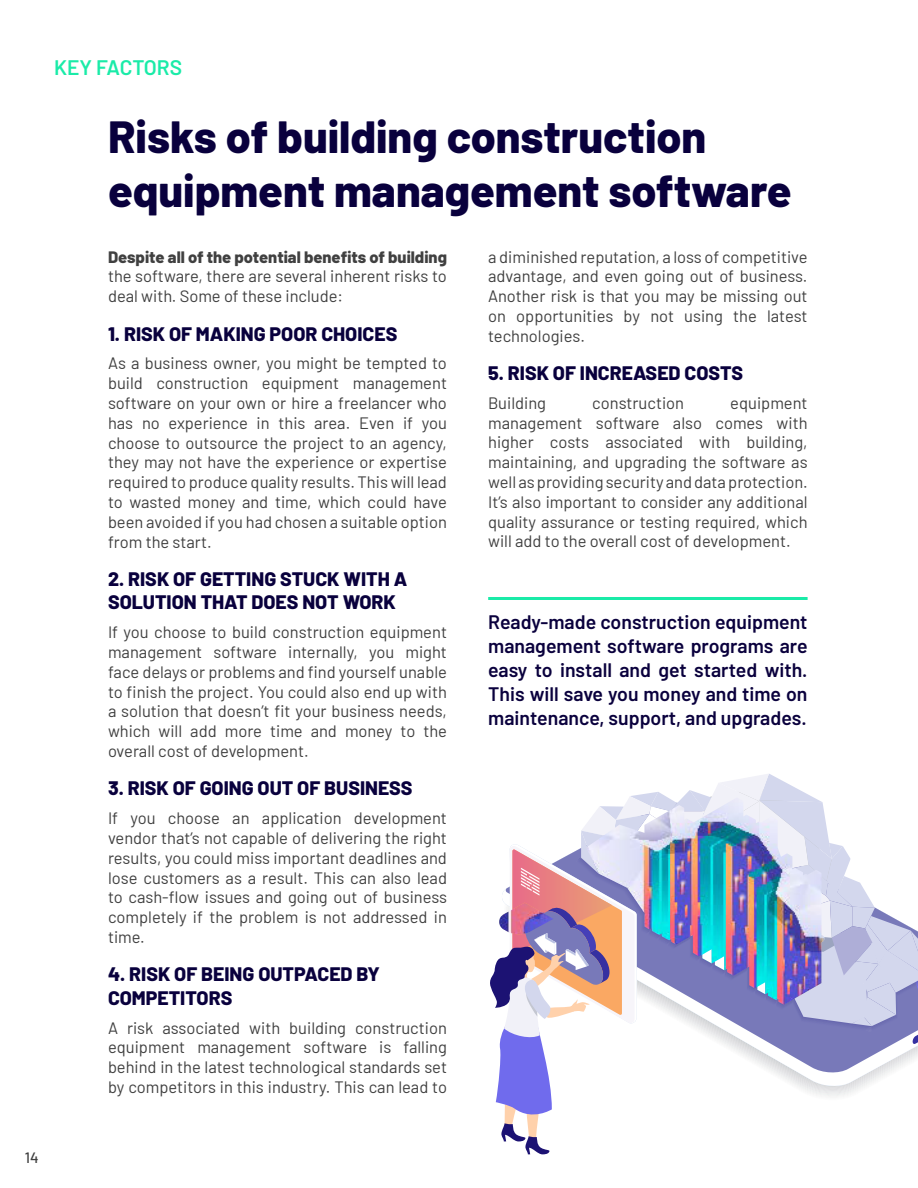
<style>
.page{position:relative;width:918px;height:1188px;background:#fff}
.page>*{position:absolute;margin:0;border:0;box-sizing:border-box;transform-origin:0 0}
.t1{font:800 45px/54px "Barlow";color:#09003d}
.t2{font:600 21px "Barlow";letter-spacing:-.005em;color:#1aeba8}
.t3{font:800 19.5px/23.4px "Barlow";color:#09003d}
.t4{font:600 19.5px/24px "Barlow";color:#0a003d;text-align:justify}
.t5{font:16.5px/19.8px "Barlow";color:#404040;text-align:justify}
.t6{font:800 16.5px "Barlow";color:#404040}
.t7{font:500 15px "Barlow";color:#404040}
</style>
<div class="page">
<hr style="left:488px;top:597px;width:320px;height:3px;background:#1aeba8">
<img style="left:769px;top:774px;width:27px;height:14px">
<img style="left:721px;top:774px;width:48px;height:14px">
<img style="left:716px;top:783px;width:43px;height:5px">
<svg style="left:490px;top:788px;width:428px;height:366px"></svg>
<img style="left:523px;top:980px;width:28px;height:39px">
<img style="left:670px;top:797px;width:155px;height:208px">
<img style="left:498px;top:810px;width:172px;height:130px">
<p class="t2" style="left:54px;top:52px;width:130px">KEY FACTORS</p>
<h1 class="t1" style="left:108px;top:106px;width:685px">Risks of building construction equipment management software</h1>
<p class="t6" style="left:108px;top:244px;width:341px">Despite all of the potential benefits of building</p>
<p class="t5" style="left:108px;top:265px;width:340px">the software, there are several inherent risks to deal with. Some of these include:</p>
<p class="t3" style="left:108px;top:320px;width:291px">1. RISK OF MAKING POOR CHOICES</p>
<p class="t5" style="left:108px;top:352px;width:341px">As a business owner, you might be tempted to build construction equipment management software on your own or hire a freelancer who has no experience in this area. Even if you choose to outsource the project to an agency, they may not have the experience or expertise required to produce quality results. This will lead to wasted money and time, which could have been avoided if you had chosen a suitable option from the start.</p>
<p class="t3" style="left:108px;top:566px;width:301px">2. RISK OF GETTING STUCK WITH A<br>SOLUTION THAT DOES NOT WORK</p>
<p class="t5" style="left:108px;top:621px;width:341px">If you choose to build construction equipment management software internally, you might face delays or problems and find yourself unable to finish the project. You could also end up with a solution that doesn’t fit your business needs, which will add more time and money to the overall cost of development.</p>
<p class="t3" style="left:108px;top:775px;width:306px">3. RISK OF GOING OUT OF BUSINESS</p>
<p class="t5" style="left:108px;top:807px;width:341px">If you choose an application development vendor that’s not capable of delivering the right results, you could miss important deadlines and lose customers as a result. This can also lead to cash-flow issues and going out of business completely if the problem is not addressed in time.</p>
<p class="t3" style="left:108px;top:961px;width:274px">4. RISK OF BEING OUTPACED BY<br>COMPETITORS</p>
<p class="t5" style="left:108px;top:1016px;width:341px">A risk associated with building construction equipment management software is falling behind in the latest technological standards set by competitors in this industry. This can lead to</p>
<p class="t5" style="left:488px;top:245px;width:321px">a diminished reputation, a loss of competitive advantage, and even going out of business.<br>Another risk is that you may be missing out on opportunities by not using the latest technologies.</p>
<p class="t3" style="left:488px;top:360px;width:256px">5. RISK OF INCREASED COSTS</p>
<p class="t5" style="left:488px;top:392px;width:59px">Building</p>
<p class="t5" style="left:592px;top:392px;width:93px">construction</p>
<p class="t5" style="left:488px;top:392px;width:321px;text-indent:242px">equipment management software also comes with higher costs associated with building, maintaining, and upgrading the software as well as providing security and data protection.<br>It’s also important to consider any additional quality assurance or testing required, which will add to the overall cost of development.</p>
<p class="t4" style="left:488px;top:608px;width:321px">Ready-made construction equipment management software programs are easy to install and get started with.<br>This will save you money and time on maintenance, support, and upgrades.</p>
<p class="t7" style="left:25px;top:1147px;width:15px">14</p>
</div>
